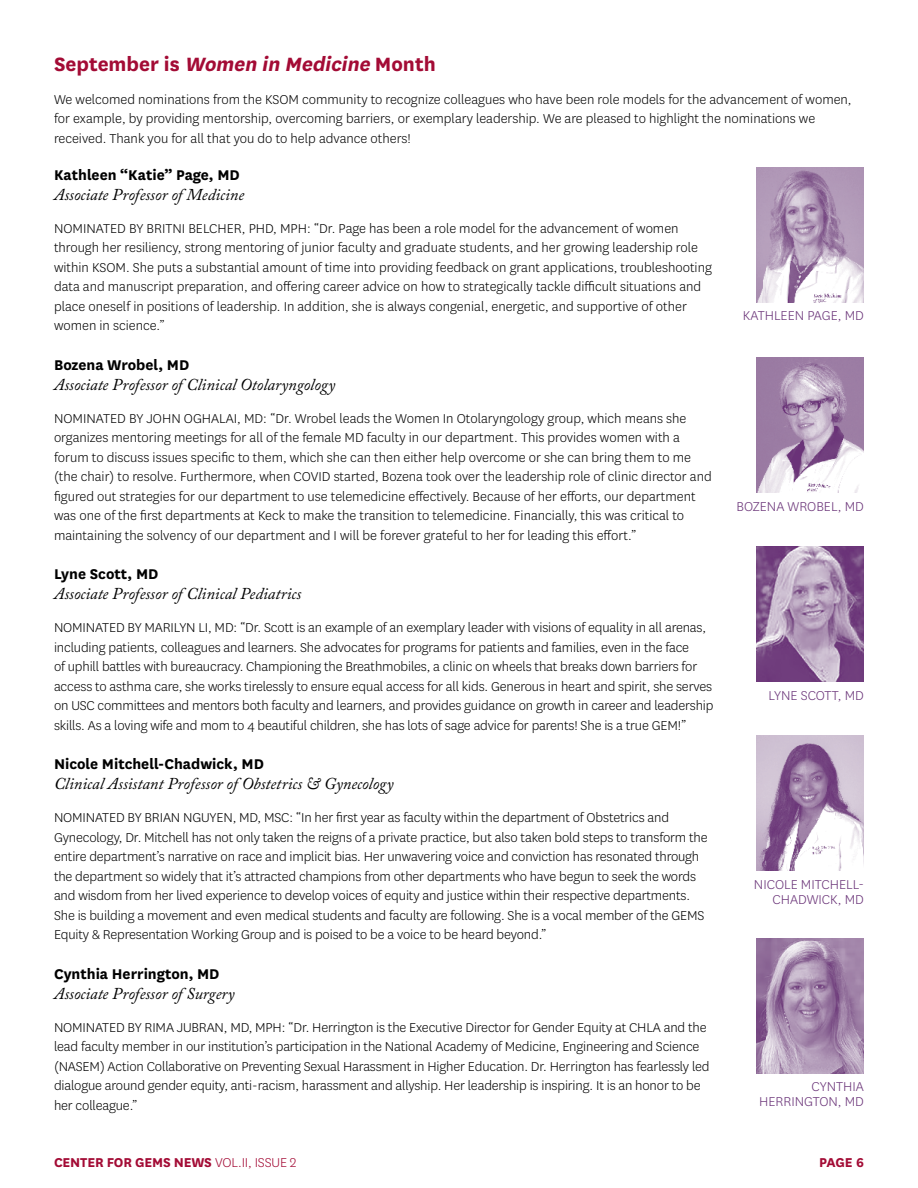
<style>
.page{position:relative;width:918px;height:1188px;background:#fff}
.page>*{position:absolute;margin:0;border:0;box-sizing:border-box;transform-origin:0 0}
.t1{font:700 22.5px "National";color:#a30b35}
.t2{font:italic 16.5px/19.8px "Adobe Caslon Pro";color:#000}
.Body{font:300 15px/19.5px "National";letter-spacing:-.01em;color:#000}
.Quote_Name{font:300 15px/15px "National";color:#693277;text-align:right}
.t3{font:700 15px "National";letter-spacing:-.01em;color:#a30b35}
.s1{font-style:italic}
.s2{font-family:"National";font-weight:700;font-style:normal}
.s3{font-weight:300}
</style>
<div class="page">
<img style="left:756px;top:167px;width:108px;height:135px">
<img style="left:756px;top:358px;width:108px;height:135px">
<img style="left:756px;top:547px;width:108px;height:135px">
<img style="left:756px;top:736px;width:108px;height:135px">
<img style="left:756px;top:938px;width:108px;height:135px">
<h2 class="t1" style="left:54px;top:48px;width:383px">September is <span class="s1">Women in Medicine</span> Month</h2>
<p class="Body" style="left:54px;top:89px;width:799px">We welcomed nominations from the KSOM community to recognize colleagues who have been role models for the advancement of women, for example, by providing mentorship, overcoming barriers, or exemplary leadership. We are pleased to highlight the nominations we received. Thank you for all that you do to help advance others!</p>
<h3 class="t2" style="left:54px;top:164px;width:192px"><span class="s2">Kathleen “Katie” Page, MD<br></span>Associate Professor of Medicine</h3>
<p class="Body" style="left:54px;top:218px;width:659px">NOMINATED BY BRITNI BELCHER, PHD, MPH: “Dr. Page has been a role model for the advancement of women through her resiliency, strong mentoring of junior faculty and graduate students, and her growing leadership role within KSOM. She puts a substantial amount of time into providing feedback on grant applications, troubleshooting data and manuscript preparation, and offering career advice on how to strategically tackle difficult situations and place oneself in positions of leadership. In addition, she is always congenial, energetic, and supportive of other women in science.”</p>
<h3 class="t2" style="left:54px;top:354px;width:283px"><span class="s2">Bozena Wrobel, MD<br></span>Associate Professor of Clinical Otolaryngology</h3>
<p class="Body" style="left:54px;top:408px;width:659px">NOMINATED BY JOHN OGHALAI, MD: “Dr. Wrobel leads the Women In Otolaryngology group, which means she organizes mentoring meetings for all of the female MD faculty in our department. This provides women with a forum to discuss issues specific to them, which she can then either help overcome or she can bring them to me (the chair) to resolve. Furthermore, when COVID started, Bozena took over the leadership role of clinic director and figured out strategies for our department to use telemedicine effectively. Because of her efforts, our department was one of the first departments at Keck to make the transition to telemedicine. Financially, this was critical to maintaining the solvency of our department and I will be forever grateful to her for leading this effort.”</p>
<h3 class="t2" style="left:54px;top:564px;width:249px"><span class="s2">Lyne Scott, MD<br></span>Associate Professor of Clinical Pediatrics</h3>
<p class="Body" style="left:54px;top:617px;width:661px">NOMINATED BY MARILYN LI, MD: “Dr. Scott is an example of an exemplary leader with visions of equality in all arenas, including patients, colleagues and learners. She advocates for programs for patients and families, even in the face<br>of uphill battles with bureaucracy. Championing the Breathmobiles, a clinic on wheels that breaks down barriers for access to asthma care, she works tirelessly to ensure equal access for all kids. Generous in heart and spirit, she serves on USC committees and mentors both faculty and learners, and provides guidance on growth in career and leadership skills. As a loving wife and mom to 4 beautiful children, she has lots of sage advice for parents! She is a true GEM!”</p>
<h3 class="t2" style="left:54px;top:754px;width:341px"><span class="s2">Nicole Mitchell-Chadwick, MD<br></span>Clinical Assistant Professor of Obstetrics &amp; Gynecology</h3>
<p class="Body" style="left:54px;top:807px;width:655px">NOMINATED BY BRIAN NGUYEN, MD, MSC: “In her first year as faculty within the department of Obstetrics and Gynecology, Dr. Mitchell has not only taken the reigns of a private practice, but also taken bold steps to transform the entire department’s narrative on race and implicit bias. Her unwavering voice and conviction has resonated through the department so widely that it’s attracted champions from other departments who have begun to seek the words and wisdom from her lived experience to develop voices of equity and justice within their respective departments.<br>She is building a movement and even medical students and faculty are following. She is a vocal member of the GEMS Equity &amp; Representation Working Group and is poised to be a voice to be heard beyond.”</p>
<h3 class="t2" style="left:54px;top:963px;width:182px"><span class="s2">Cynthia Herrington, MD<br></span>Associate Professor of Surgery</h3>
<p class="Body" style="left:54px;top:1017px;width:657px">NOMINATED BY RIMA JUBRAN, MD, MPH: “Dr. Herrington is the Executive Director for Gender Equity at CHLA and the lead faculty member in our institution’s participation in the National Academy of Medicine, Engineering and Science (NASEM) Action Collaborative on Preventing Sexual Harassment in Higher Education. Dr. Herrington has fearlessly led dialogue around gender equity, anti-racism, harassment and allyship. Her leadership is inspiring. It is an honor to be her colleague.”</p>
<p class="Quote_Name" style="left:743px;top:308px;width:123px">KATHLEEN PAGE, MD</p>
<p class="Quote_Name" style="left:737px;top:498px;width:129px">BOZENA WROBEL, MD</p>
<p class="Quote_Name" style="left:768px;top:687px;width:97px">LYNE SCOTT, MD</p>
<p class="Quote_Name" style="left:754px;top:876px;width:112px">NICOLE MITCHELL-<br>CHADWICK, MD</p>
<p class="Quote_Name" style="left:759px;top:1079px;width:106px">CYNTHIA<br>HERRINGTON, MD</p>
<p class="t3" style="left:54px;top:1151px;width:244px">CENTER FOR GEMS NEWS <span class="s3">VOL.II, ISSUE 2</span></p>
<p class="t3" style="left:819px;top:1151px;width:46px">PAGE 6</p>
</div>
